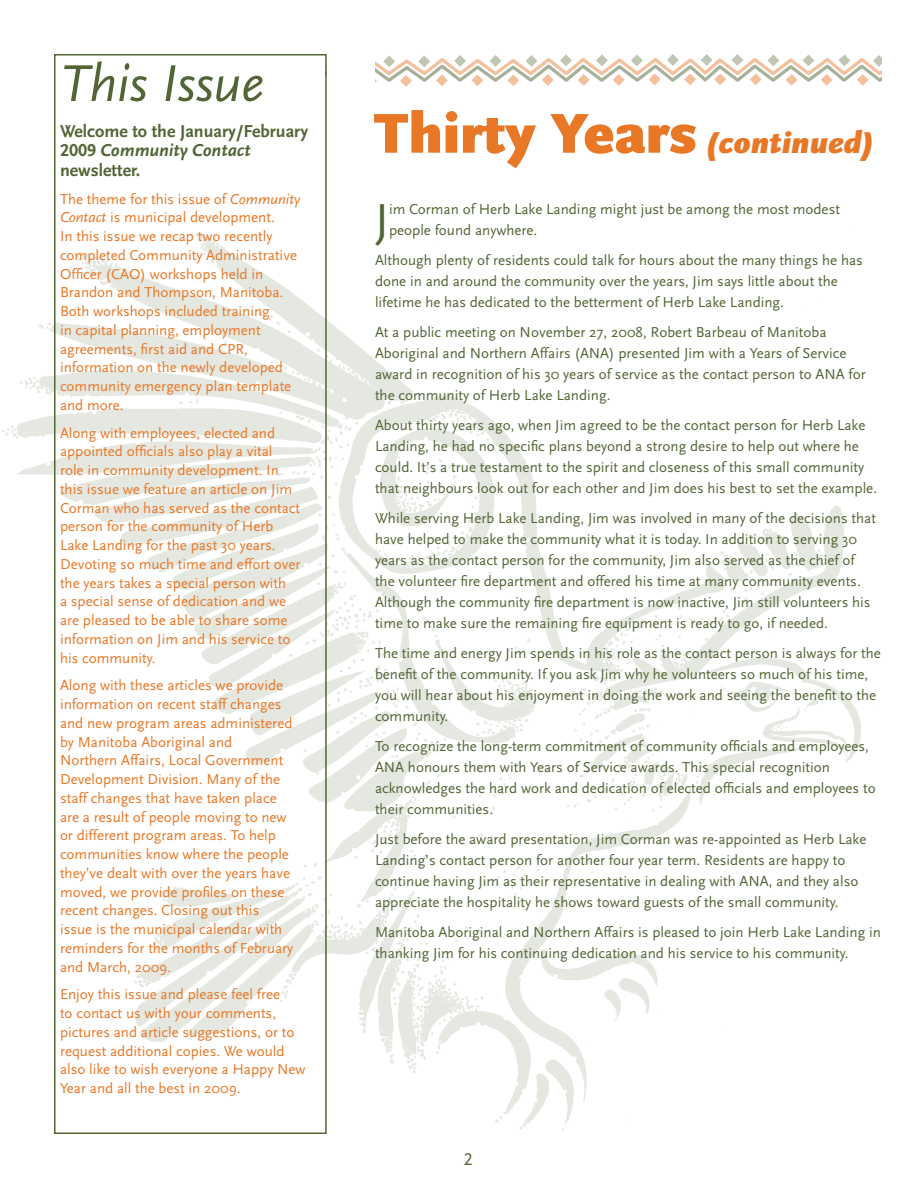
<style>
.page{position:relative;width:918px;height:1188px;background:#fff}
.page>*{position:absolute;margin:0;border:0;box-sizing:border-box;transform-origin:0 0}
.t1{font:900 58.5px "Scala Sans";color:#e87726}
.t2{font:italic 54px "Scala Sans LF";color:#536535}
.t3{font:46.8px "Scala Sans";color:#536535}
.t4{font:700 18px/19.5px "Scala Sans LF";color:#536535}
.t5{font:18px "Scala Sans LF";color:#536535}
.t6{font:15px/21px "Scala Sans";color:#536535}
.t7{font:15px/18.8px "Scala Sans";color:#e87726}
.s1{font-style:italic}
.s2{font-style:italic;font-size:31.5px}
</style>
<div class="page">
<svg style="left:375px;top:54px;width:507px;height:33px"></svg>
<img style="left:2px;top:232px;width:859px;height:899px">
<div style="left:54px;top:54px;width:273px;height:1080px;border:2px solid #536535"></div>
<div style="left:278px;top:58px;width:47px;height:42px;background:#fff"></div>
<h2 class="t2" style="left:60px;top:54px;width:206px">This Issue</h2>
<p class="t4" style="left:60px;top:122px;width:250px">Welcome to the January/February<br>2009 <span class="s1">Community Contact </span>newsletter.</p>
<p class="t7" style="left:60px;top:190px;width:242px">The theme for this issue of <span class="s1">Community<br>Contact</span> is municipal development.<br>In this issue we recap two recently completed Community Administrative<br>Officer (CAO) workshops held in<br>Brandon and Thompson, Manitoba.<br>Both workshops included training<br>in capital planning, employment agreements, first aid and CPR, information on the newly developed community emergency plan template and more.</p>
<p class="t7" style="left:60px;top:424px;width:242px">Along with employees, elected and appointed officials also play a vital<br>role in community development. In this issue we feature an article on Jim Corman who has served as the contact person for the community of Herb Lake Landing for the past 30 years.<br>Devoting so much time and effort over the years takes a special person with<br>a special sense of dedication and we are pleased to be able to share some information on Jim and his service to his community.</p>
<p class="t7" style="left:60px;top:677px;width:235px">Along with these articles we provide information on recent staff changes and new program areas administered by Manitoba Aboriginal and Northern Affairs, Local Government Development Division. Many of the staff changes that have taken place are a result of people moving to new or different program areas. To help communities know where the people they’ve dealt with over the years have moved, we provide profiles on these recent changes. Closing out this issue is the municipal calendar with reminders for the months of February and March, 2009.</p>
<p class="t7" style="left:60px;top:986px;width:247px">Enjoy this issue and please feel free<br>to contact us with your comments, pictures and article suggestions, or to request additional copies. We would also like to wish everyone a Happy New Year and all the best in 2009.</p>
<h1 class="t1" style="left:374px;top:102px;width:501px">Thirty Years <span class="s2">(continued)</span></h1>
<h3 class="t3" style="left:375px;top:194px;width:16px">J</h3>
<p class="t6" style="left:389px;top:199px;width:452px">im Corman of Herb Lake Landing might just be among the most modest people found anywhere.</p>
<p class="t6" style="left:375px;top:250px;width:489px">Although plenty of residents could talk for hours about the many things he has done in and around the community over the years, Jim says little about the lifetime he has dedicated to the betterment of Herb Lake Landing.</p>
<p class="t6" style="left:375px;top:322px;width:492px">At a public meeting on November 27, 2008, Robert Barbeau of Manitoba Aboriginal and Northern Affairs (ANA) presented Jim with a Years of Service award in recognition of his 30 years of service as the contact person to ANA for the community of Herb Lake Landing.</p>
<p class="t6" style="left:375px;top:415px;width:504px">About thirty years ago, when Jim agreed to be the contact person for Herb Lake Landing, he had no specific plans beyond a strong desire to help out where he could. It’s a true testament to the spirit and closeness of this small community that neighbours look out for each other and Jim does his best to set the example.</p>
<p class="t6" style="left:375px;top:508px;width:503px">While serving Herb Lake Landing, Jim was involved in many of the decisions that have helped to make the community what it is today. In addition to serving 30 years as the contact person for the community, Jim also served as the chief of the volunteer fire department and offered his time at many community events.<br>Although the community fire department is now inactive, Jim still volunteers his time to make sure the remaining fire equipment is ready to go, if needed.</p>
<p class="t6" style="left:375px;top:643px;width:508px">The time and energy Jim spends in his role as the contact person is always for the benefit of the community. If you ask Jim why he volunteers so much of his time, you will hear about his enjoyment in doing the work and seeing the benefit to the community.</p>
<p class="t6" style="left:375px;top:736px;width:502px">To recognize the long-term commitment of community officials and employees, ANA honours them with Years of Service awards. This special recognition acknowledges the hard work and dedication of elected officials and employees to their communities.</p>
<p class="t6" style="left:375px;top:829px;width:493px">Just before the award presentation, Jim Corman was re-appointed as Herb Lake Landing’s contact person for another four year term. Residents are happy to continue having Jim as their representative in dealing with ANA, and they also appreciate the hospitality he shows toward guests of the small community.</p>
<p class="t6" style="left:375px;top:922px;width:507px">Manitoba Aboriginal and Northern Affairs is pleased to join Herb Lake Landing in thanking Jim for his continuing dedication and his service to his community.</p>
<p class="t5" style="left:464px;top:1149px;width:10px">2</p>
</div>
